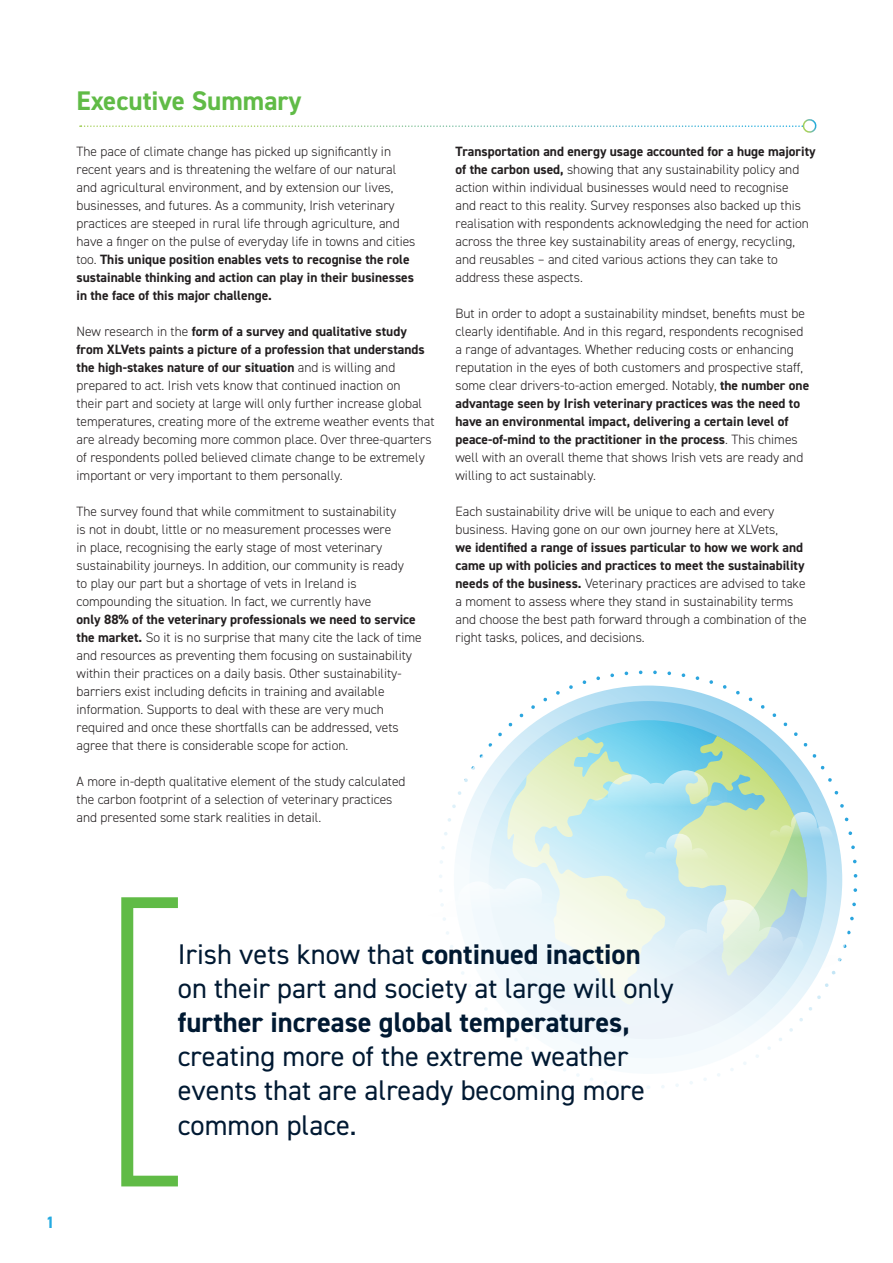
<style>
.page{position:relative;width:893px;height:1263px;background:#fff}
.page>*{position:absolute;margin:0;border:0;box-sizing:border-box;transform-origin:0 0}
.Quotes2{font:28.5px/34.2px "DIN2014";color:#001932}
.Headers{font:700 27px "DIN2014";color:#60bb46}
.Sub_headers{font:700 16.5px "DIN2014";color:#24aae1}
.Body{font:300 13.5px/18px "DIN2014";color:#231f20}
.Body-2{font:700 13.5px/18px "DIN2014";color:#231f20}
.s1{font-weight:300}
.s2{font-weight:700}
</style>
<div class="page">
<svg style="left:439px;top:670px;width:419px;height:419px"></svg>
<svg style="left:80px;top:119px;width:736px;height:14px"></svg>
<svg style="left:121px;top:897px;width:57px;height:289px"></svg>
<p class="Headers" style="left:77px;top:82px;width:226px">Executive Summary</p>
<p class="Body" style="left:77px;top:143px;width:316px">The pace of climate change has picked up significantly in</p>
<p class="Body" style="left:77px;top:161px;width:321px">recent years and is threatening the welfare of our natural</p>
<p class="Body" style="left:77px;top:179px;width:318px">and agricultural environment, and by extension our lives,</p>
<p class="Body" style="left:77px;top:197px;width:325px">businesses, and futures. As a community, Irish veterinary practices are steeped in rural life through agriculture, and</p>
<p class="Body-2" style="left:77px;top:233px;width:340px"><span class="s1">have a finger on the pulse of everyday life in towns and cities too.</span> This unique position enables vets to recognise the role sustainable thinking and action can play in their businesses</p>
<p class="Body-2" style="left:77px;top:287px;width:197px">in the face of this major challenge.</p>
<p class="Body" style="left:77px;top:323px;width:360px">New research in the <span class="s2">form of a survey and qualitative study from XLVets paints a picture of a profession that understands the high-stakes nature of our situation</span> and is willing and prepared to act. Irish vets know that continued inaction on<br>their part and society at large will only further increase global temperatures, creating more of the extreme weather events that are already becoming more common place. Over three-quarters of respondents polled believed climate change to be extremely important or very important to them personally.</p>
<p class="Body" style="left:77px;top:503px;width:321px">The survey found that while commitment to sustainability</p>
<p class="Body" style="left:77px;top:521px;width:329px">is not in doubt, little or no measurement processes were in place, recognising the early stage of most veterinary sustainability journeys. In addition, our community is ready</p>
<p class="Body" style="left:77px;top:575px;width:282px">to play our part but a shortage of vets in Ireland is</p>
<p class="Body" style="left:77px;top:593px;width:296px">compounding the situation. In fact, we currently have</p>
<p class="Body-2" style="left:77px;top:611px;width:341px">only 88% of the veterinary professionals we need to service</p>
<p class="Body" style="left:77px;top:629px;width:347px"><span class="s2">the market.</span> So it is no surprise that many cite the lack of time and resources as preventing them focusing on sustainability within their practices on a daily basis. Other sustainability&shy;barriers exist including deficits in training and available information. Supports to deal with these are very much</p>
<p class="Body" style="left:77px;top:719px;width:324px">required and once these shortfalls can be addressed, vets</p>
<p class="Body" style="left:77px;top:737px;width:273px">agree that there is considerable scope for action.</p>
<p class="Body" style="left:77px;top:773px;width:330px">A more in-depth qualitative element of the study calculated</p>
<p class="Body" style="left:77px;top:791px;width:317px">the carbon footprint of a selection of veterinary practices</p>
<p class="Body" style="left:77px;top:809px;width:246px">and presented some stark realities in detail.</p>
<p class="Body" style="left:455px;top:143px;width:362px"><span class="s2">Transportation and energy usage accounted for a huge majority of the carbon used,</span> showing that any sustainability policy and action within individual businesses would need to recognise<br>and react to this reality. Survey responses also backed up this realisation with respondents acknowledging the need for action across the three key sustainability areas of energy, recycling, and reusables – and cited various actions they can take to address these aspects.</p>
<p class="Body" style="left:455px;top:305px;width:355px">But in order to adopt a sustainability mindset, benefits must be clearly identifiable. And in this regard, respondents recognised a range of advantages. Whether reducing costs or enhancing reputation in the eyes of both customers and prospective staff, some clear drivers-to-action emerged. Notably, <span class="s2">the number one advantage seen by Irish veterinary practices was the need to have an environmental impact, delivering a certain level of peace-of-mind to the practitioner in the process</span>. This chimes well with an overall theme that shows Irish vets are ready and willing to act sustainably.</p>
<p class="Body" style="left:455px;top:503px;width:324px">Each sustainability drive will be unique to each and every business. Having gone on our own journey here at XLVets,</p>
<p class="Body-2" style="left:455px;top:539px;width:352px">we identified a range of issues particular to how we work and came up with policies and practices to meet the sustainability needs of the business. <span class="s1">Veterinary practices are advised to take</span></p>
<p class="Body" style="left:455px;top:593px;width:353px">a moment to assess where they stand in sustainability terms and choose the best path forward through a combination of the right tasks, polices, and decisions.</p>
<p class="Sub_headers" style="left:46px;top:1211px;width:10px">1</p>
<p class="Quotes2" style="left:178px;top:936px;width:497px">Irish vets know that <span class="s2">continued inaction </span>on their part and society at large will only <span class="s2">further increase global temperatures, </span>creating more of the extreme weather events that are already becoming more common place.</p>
</div>
